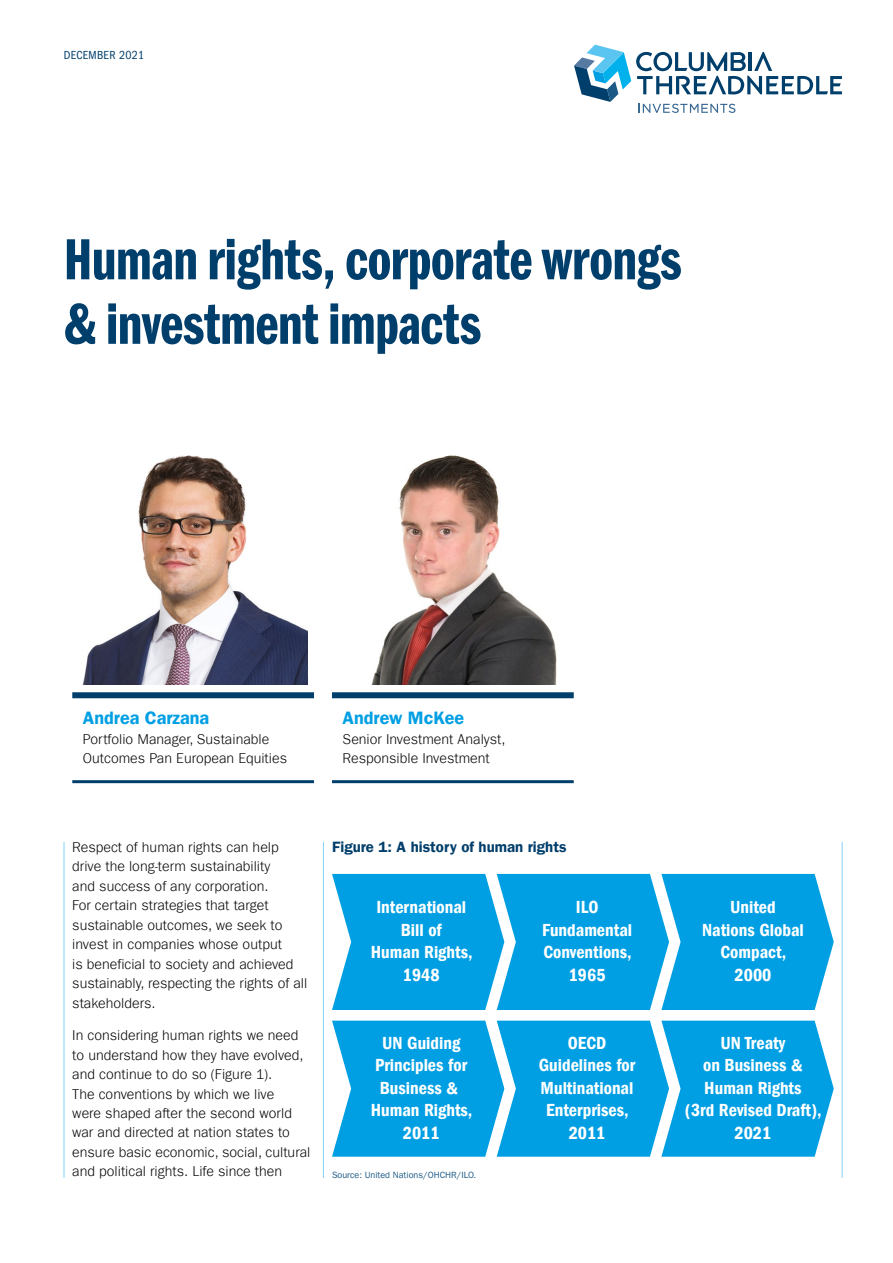
<style>
.page{position:relative;width:893px;height:1263px;background:#fff}
.page>*{position:absolute;margin:0;border:0;box-sizing:border-box;transform-origin:0 0}
.t1{font:60px/64.5px "ITC Frank Gofor Ameriprise Dm Cm";letter-spacing:-.005em;color:#003e6b}
.t2{font:18px/22.5px "ITC Frank Gofor Ameriprise Dm Cn";color:#fff;text-align:center}
.t3{font:18px "ITC Frank Gofor Ameriprise Dm";color:#009fe3}
.t4{font:15px "ITC Frank Gofor Ameriprise Dm";color:#003e6b}
.t5{font:300 14.25px/19.5px "ITC Frank Gofor Ameriprise";color:#000}
.t6{font:condensed 12px "ITC Frank Gofor Ameriprise";letter-spacing:.02em;color:#003e6b}
.t7{font:9px "ITC Frank Gofor Ameriprise";color:#1c5986}
</style>
<div class="page">
<hr style="left:64px;top:842px;width:1px;height:336px;background:#83d0f5">
<hr style="left:323px;top:842px;width:1px;height:336px;background:#83d0f5">
<hr style="left:842px;top:842px;width:1px;height:336px;background:#83d0f5">
<div style="left:332px;top:692px;width:242px;height:6px;background:#003e6b"></div>
<hr style="left:332px;top:780px;width:242px;height:3px;background:#003e6b">
<img style="left:371px;top:455px;width:186px;height:230px">
<div style="left:72px;top:692px;width:242px;height:6px;background:#003e6b"></div>
<hr style="left:72px;top:780px;width:242px;height:3px;background:#003e6b">
<img style="left:82px;top:455px;width:226px;height:230px">
<svg style="left:332px;top:874px;width:502px;height:136px;background:#15a7e5"></svg>
<svg style="left:332px;top:1020px;width:502px;height:137px;background:#17a7e5"></svg>
<svg style="left:574px;top:45px;width:268px;height:68px"></svg>
<p class="t6" style="left:64px;top:49px;width:82px">DECEMBER 2021</p>
<h1 class="t1" style="left:64px;top:228px;width:619px">Human rights, corporate wrongs &amp; investment impacts</h1>
<p class="t3" style="left:83px;top:707px;width:128px">Andrea Carzana</p>
<p class="t5" style="left:83px;top:729px;width:206px">Portfolio Manager, Sustainable<br>Outcomes Pan European Equities</p>
<p class="t3" style="left:343px;top:707px;width:123px">Andrew McKee</p>
<p class="t5" style="left:343px;top:729px;width:164px">Senior Investment Analyst,<br>Responsible Investment</p>
<p class="t5" style="left:72px;top:837px;width:237px">Respect of human rights can help drive the long-term sustainability<br>and success of any corporation.<br>For certain strategies that target sustainable outcomes, we seek to invest in companies whose output<br>is beneficial to society and achieved sustainably, respecting the rights of all stakeholders.</p>
<p class="t5" style="left:72px;top:1025px;width:240px">In considering human rights we need to understand how they have evolved, and continue to do so (Figure 1).<br>The conventions by which we live<br>were shaped after the second world war and directed at nation states to ensure basic economic, social, cultural and political rights. Life since then</p>
<p class="t4" style="left:332px;top:838px;width:236px">Figure 1: A history of human rights</p>
<p class="t2" style="left:371px;top:896px;width:103px">International<br>Bill of<br>Human Rights,<br>1948</p>
<p class="t2" style="left:542px;top:896px;width:92px">ILO<br>Fundamental<br>Conventions,<br>1965</p>
<p class="t2" style="left:702px;top:896px;width:103px">United<br>Nations Global<br>Compact,<br>2000</p>
<p class="t2" style="left:371px;top:1032px;width:103px">UN Guiding<br>Principles for<br>Business &amp;<br>Human Rights,<br>2011</p>
<p class="t2" style="left:539px;top:1032px;width:98px">OECD<br>Guidelines for<br>Multinational<br>Enterprises,<br>2011</p>
<p class="t7" style="left:332px;top:1169px;width:146px">Source: United Nations/OHCHR/ILO.</p>
<p class="t2" style="left:685px;top:1032px;width:138px">UN Treaty<br>on Business &amp;<br>Human Rights<br>(3rd Revised Draft),<br>2021</p>
</div>
